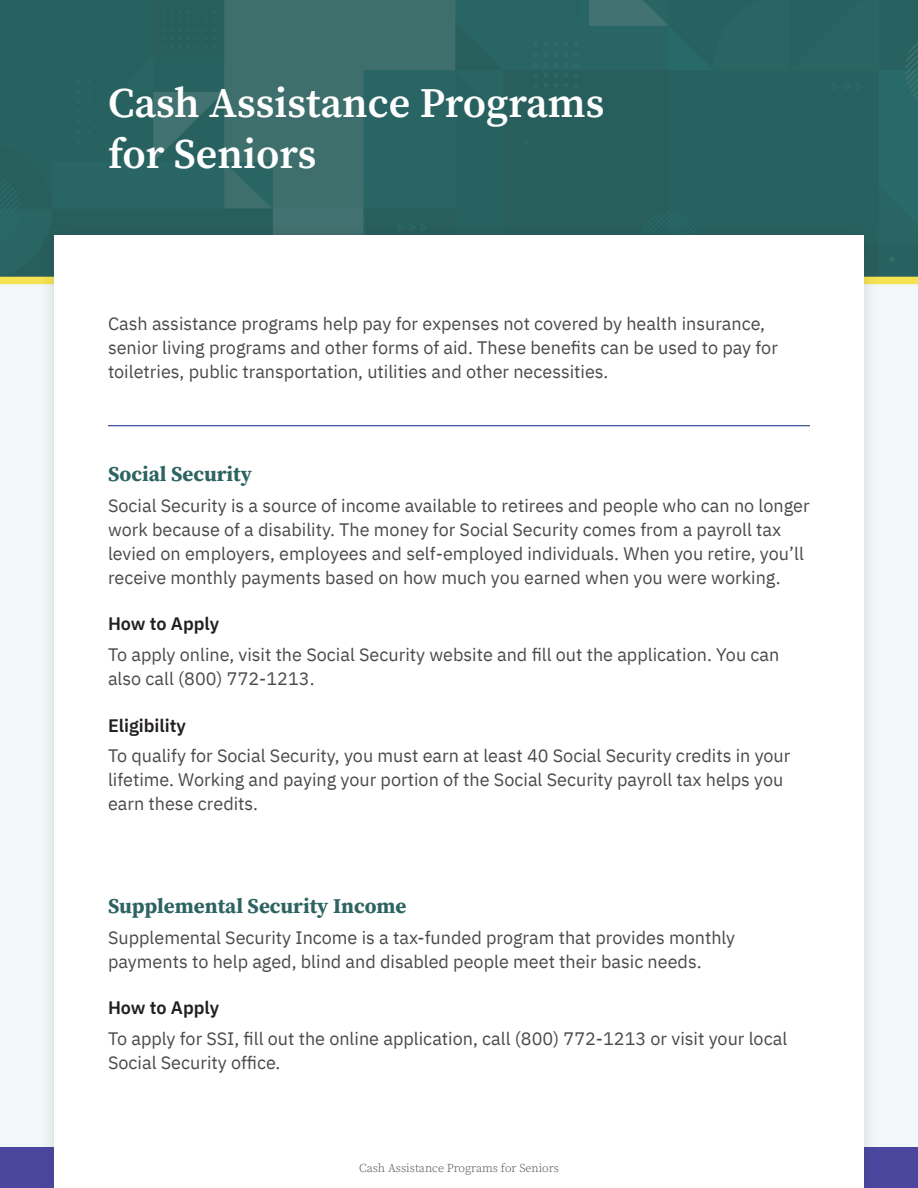
<style>
.page{position:relative;width:918px;height:1188px;background:#f2f7f9}
.page>*{position:absolute;margin:0;border:0;box-sizing:border-box;transform-origin:0 0}
.t1{font:600 42px/50.4px "Source Serif Pro";color:#fff}
.t2{font:700 21px "Source Serif Pro";color:#2d6361}
.t3{font:18px/24px "IBM Plex Sans";color:#474b49}
.t4{font:600 18px "IBM Plex Sans";color:#231f20}
.t5{font:300 12px "Source Serif Pro";color:#474b49}
</style>
<div class="page">
<svg style="left:0;top:0;width:918px;height:277px;background:#2c6462"></svg>
<div style="left:0;top:277px;width:918px;height:7px;background:#f5e353"></div>
<div style="left:0;top:1148px;width:918px;height:40px;background:#4b479f"></div>
<div style="left:39px;top:220px;width:841px;height:968px;background:#231f20;opacity:.15"></div>
<div style="left:54px;top:235px;width:810px;height:953px;background:#fff"></div>
<hr style="left:108px;top:425px;width:702px;height:1px;background:#253f8e">
<h1 class="t1" style="left:108px;top:78px;width:498px">Cash Assistance Programs for Seniors</h1>
<p class="t3" style="left:108px;top:311px;width:671px">Cash assistance programs help pay for expenses not covered by health insurance, senior living programs and other forms of aid. These benefits can be used to pay for toiletries, public transportation, utilities and other necessities.</p>
<p class="t2" style="left:108px;top:460px;width:146px">Social Security</p>
<p class="t3" style="left:108px;top:492px;width:703px">Social Security is a source of income available to retirees and people who can no longer work because of a disability. The money for Social Security comes from a payroll tax levied on employers, employees and self-employed individuals. When you retire, you’ll receive monthly payments based on how much you earned when you were working.</p>
<p class="t4" style="left:108px;top:610px;width:113px">How to Apply</p>
<p class="t3" style="left:108px;top:641px;width:673px">To apply online, visit the Social Security website and fill out the application. You can also call (800) 772-1213.</p>
<p class="t4" style="left:108px;top:711px;width:80px">Eligibility</p>
<p class="t3" style="left:108px;top:743px;width:684px">To qualify for Social Security, you must earn at least 40 Social Security credits in your lifetime. Working and paying your portion of the Social Security payroll tax helps you earn these credits.</p>
<p class="t2" style="left:108px;top:892px;width:300px">Supplemental Security Income</p>
<p class="t3" style="left:108px;top:924px;width:629px">Supplemental Security Income is a tax-funded program that provides monthly payments to help aged, blind and disabled people meet their basic needs.</p>
<p class="t4" style="left:108px;top:994px;width:113px">How to Apply</p>
<p class="t3" style="left:108px;top:1025px;width:681px">To apply for SSI, fill out the online application, call (800) 772-1213 or visit your local<br>Social Security office.</p>
<p class="t5" style="left:359px;top:1160px;width:201px">Cash Assistance Programs for Seniors</p>
</div>
